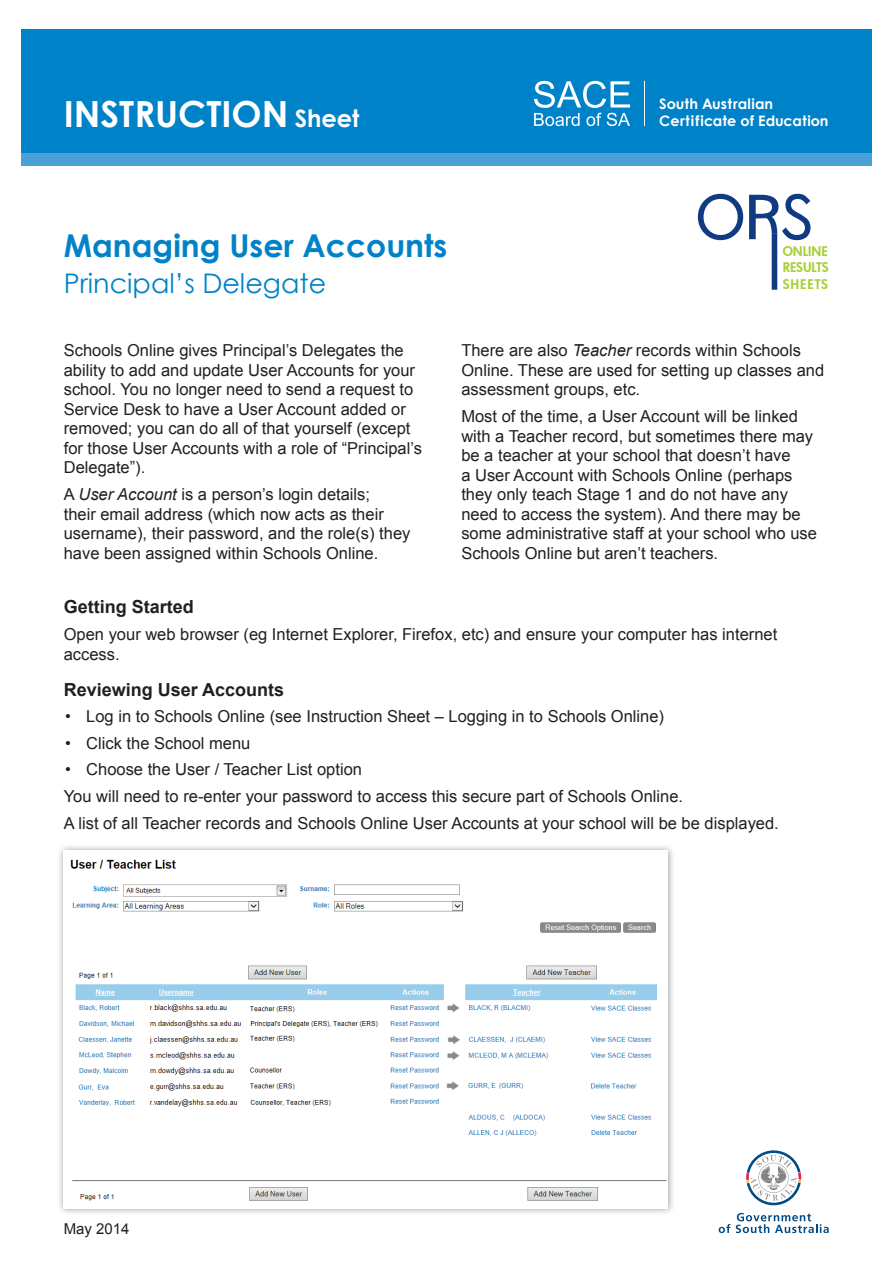
<style>
.page{position:relative;width:893px;height:1263px;background:#fff}
.page>*{position:absolute;margin:0;border:0;box-sizing:border-box;transform-origin:0 0}
.t1{font:700 36px "Century Gothic";color:#fff}
.Title_circular{font:700 31.5px "Century Gothic";color:#0082c8}
.Sub_Head{font:27px "Century Gothic";color:#0082c8}
.Head_1{font:700 18px "Arial";color:#231f20}
.Body{font:16.5px/19.5px "Arial";color:#231f20}
.Body-2{font:15px "Arial";color:#231f20}
.t2{font:700 14.4px "Century Gothic";letter-spacing:.01em;color:#fff}
.t3{font:800 13.05px/16.6px "Futura";color:#a9cf38;text-align:justify}
.s1{font-size:24px}
.s2{font-style:italic}
</style>
<div class="page">
<svg style="left:746px;top:1150px;width:55px;height:55px"></svg>
<svg style="left:719px;top:1224px;width:11px;height:9px"></svg>
<svg style="left:736px;top:1213px;width:93px;height:20px"></svg>
<div style="left:21px;top:143px;width:851px;height:23px;background:#4aa1d8"></div>
<div style="left:21px;top:30px;width:851px;height:123px;background:#0082c8"></div>
<hr style="left:644px;top:81px;width:1px;height:45px;background:#fff">
<svg style="left:534px;top:81px;width:96px;height:45px"></svg>
<svg style="left:698px;top:194px;width:45px;height:46px"></svg>
<svg style="left:749px;top:194px;width:61px;height:96px"></svg>
<div style="left:56px;top:843px;width:619px;height:373px;background:#231f20;opacity:.45"></div>
<img style="left:64px;top:851px;width:603px;height:357px">
<h1 class="t1" style="left:64px;top:87px;width:297px">INSTRUCTION <span class="s1">Sheet</span></h1>
<p class="t2" style="left:659px;top:93px;width:115px">South Australian</p>
<p class="t2" style="left:659px;top:110px;width:171px">Certificate of Education</p>
<p class="Title_circular" style="left:64px;top:221px;width:385px">Managing User Accounts</p>
<p class="Sub_Head" style="left:64px;top:264px;width:264px">Principal’s Delegate</p>
<p class="t3" style="left:783px;top:242px;width:47px">ONLINE RESULTS SHEETS</p>
<p class="Body" style="left:64px;top:341px;width:360px">Schools Online gives Principal’s Delegates the ability to add and update User Accounts for your school. You no longer need to send a request to Service Desk to have a User Account added or removed; you can do all of that yourself (except for those User Accounts with a role of “Principal’s Delegate”).</p>
<p class="Body" style="left:64px;top:485px;width:348px">A <span class="s2">User Account</span> is a person’s login details;<br>their email address (which now acts as their username), their password, and the role(s) they have been assigned within Schools Online.</p>
<p class="Body" style="left:461px;top:341px;width:364px">There are also <span class="s2">Teacher</span> records within Schools<br>Online. These are used for setting up classes and assessment groups, etc.</p>
<p class="Body" style="left:461px;top:407px;width:357px">Most of the time, a User Account will be linked with a Teacher record, but sometimes there may be a teacher at your school that doesn’t have<br>a User Account with Schools Online (perhaps they only teach Stage 1 and do not have any need to access the system). And there may be some administrative staff at your school who use Schools Online but aren’t teachers.</p>
<p class="Head_1" style="left:64px;top:595px;width:132px">Getting Started</p>
<p class="Body" style="left:64px;top:625px;width:715px">Open your web browser (eg Internet Explorer, Firefox, etc) and ensure your computer has internet access.</p>
<p class="Head_1" style="left:64px;top:678px;width:222px">Reviewing User Accounts</p>
<p class="Body" style="left:65px;top:707px;width:601px">• Log in to Schools Online (see Instruction Sheet – Logging in to Schools Online)</p>
<p class="Body" style="left:65px;top:733px;width:187px">• Click the School menu</p>
<p class="Body" style="left:65px;top:760px;width:299px">• Choose the User / Teacher List option</p>
<p class="Body" style="left:64px;top:786px;width:621px">You will need to re-enter your password to access this secure part of Schools Online.</p>
<p class="Body" style="left:64px;top:813px;width:717px">A list of all Teacher records and Schools Online User Accounts at your school will be be displayed.</p>
<p class="Body-2" style="left:64px;top:1218px;width:67px">May 2014</p>
</div>
